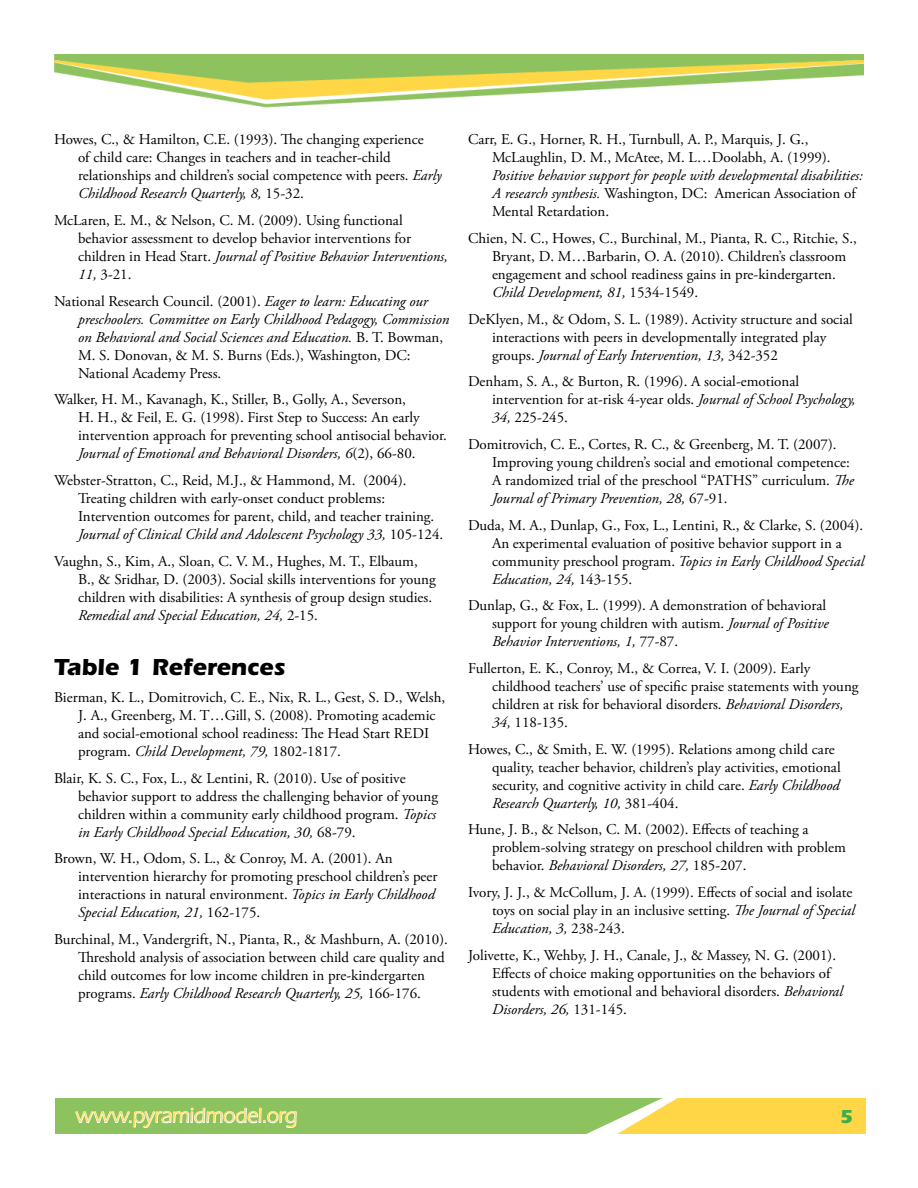
<style>
.page{position:relative;width:918px;height:1188px;background:#fff}
.page>*{position:absolute;margin:0;border:0;box-sizing:border-box;transform-origin:0 0}
.t1{font:700 24px "ITC Eras Std";color:#000}
.t2{font:21px "ITC Eras Std";letter-spacing:-.005em;color:#ffd646}
.t3{font:700 19.5px "ITC Eras Std";color:#41ad49}
.t4{font:15px/18px "Adobe Garamond Pro";color:#000}
.t5{font:italic 15px/18px "Adobe Garamond Pro";color:#000}
.s1{font-style:italic}
.s2{font-style:normal}
</style>
<div class="page">
<img style="left:54px;top:54px;width:810px;height:54px">
<div style="left:56px;top:1037px;width:856px;height:97px;background:#8dc35e"></div>
<svg style="left:586px;top:1098px;width:326px;height:36px;fill:#fff"></svg>
<svg style="left:617px;top:1098px;width:249px;height:36px;background:#f8d753"></svg>
<div style="left:0;top:946px;width:918px;height:152px;background:#fff"></div>
<svg style="left:75px;top:1107px;width:222px;height:21px"></svg>
<p class="t4" style="left:78px;top:131px;width:365px;text-indent:-24px">Howes, C., &amp; Hamilton, C.E. (1993). The changing experience<br>of child care: Changes in teachers and in teacher-child relationships and children’s social competence with peers. <span class="s1">Early Childhood Research Quarterly, 8,</span> 15-32.</p>
<p class="t4" style="left:78px;top:212px;width:371px;text-indent:-24px">McLaren, E. M., &amp; Nelson, C. M. (2009). Using functional behavior assessment to develop behavior interventions for children in Head Start. <span class="s1">Journal of Positive Behavior Interventions, 11,</span> 3-21.</p>
<p class="t5" style="left:78px;top:292px;width:373px;text-indent:-24px"><span class="s2">National Research Council. (2001).</span> Eager to learn: Educating our preschoolers. Committee on Early Childhood Pedagogy, Commission on Behavioral and Social Sciences and Education. <span class="s2">B. T. Bowman, M. S. Donovan, &amp; M. S. Burns (Eds.), Washington, DC:<br>National Academy Press.</span></p>
<p class="t4" style="left:78px;top:391px;width:370px;text-indent:-24px">Walker, H. M., Kavanagh, K., Stiller, B., Golly, A., Severson,<br>H. H., &amp; Feil, E. G. (1998). First Step to Success: An early intervention approach for preventing school antisocial behavior.<br><span class="s1">Journal of Emotional and Behavioral Disorders, 6</span>(2), 66-80.</p>
<p class="t4" style="left:78px;top:472px;width:367px;text-indent:-24px">Webster-Stratton, C., Reid, M.J., &amp; Hammond, M. (2004).<br>Treating children with early-onset conduct problems:<br>Intervention outcomes for parent, child, and teacher training.<br><span class="s1">Journal of Clinical Child and Adolescent Psychology 33,</span> 105-124.</p>
<p class="t4" style="left:78px;top:552px;width:359px;text-indent:-24px">Vaughn, S., Kim, A., Sloan, C. V. M., Hughes, M. T., Elbaum, B., &amp; Sridhar, D. (2003). Social skills interventions for young children with disabilities: A synthesis of group design studies.<br><span class="s1">Remedial and Special Education, 24,</span> 2-15.</p>
<h1 class="t1" style="left:54px;top:654px;width:233px">Table 1 References</h1>
<p class="t4" style="left:78px;top:689px;width:369px;text-indent:-24px">Bierman, K. L., Domitrovich, C. E., Nix, R. L., Gest, S. D., Welsh, J. A., Greenberg, M. T…Gill, S. (2008). Promoting academic and social-emotional school readiness: The Head Start REDI program. <span class="s1">Child Development, 79,</span> 1802-1817.</p>
<p class="t4" style="left:78px;top:770px;width:362px;text-indent:-24px">Blair, K. S. C., Fox, L., &amp; Lentini, R. (2010). Use of positive behavior support to address the challenging behavior of young children within a community early childhood program. <span class="s1">Topics in Early Childhood Special Education, 30,</span> 68-79.</p>
<p class="t4" style="left:78px;top:850px;width:361px;text-indent:-24px">Brown, W. H., Odom, S. L., &amp; Conroy, M. A. (2001). An intervention hierarchy for promoting preschool children’s peer interactions in natural environment. <span class="s1">Topics in Early Childhood Special Education, 21,</span> 162-175.</p>
<p class="t4" style="left:78px;top:931px;width:371px;text-indent:-24px">Burchinal, M., Vandergrift, N., Pianta, R., &amp; Mashburn, A. (2010).<br>Threshold analysis of association between child care quality and child outcomes for low income children in pre-kindergarten programs. <span class="s1">Early Childhood Research Quarterly, 25,</span> 166-176.</p>
<p class="t4" style="left:492px;top:131px;width:340px;text-indent:-24px">Carr, E. G., Horner, R. H., Turnbull, A. P., Marquis, J. G.,<br>McLaughlin, D. M., McAtee, M. L…Doolabh, A. (1999).</p>
<p class="t5" style="left:492px;top:167px;width:372px">Positive behavior support for people with developmental disabilities:<br>A research synthesis. <span class="s2">Washington, DC: American Association of<br>Mental Retardation.</span></p>
<p class="t4" style="left:492px;top:230px;width:366px;text-indent:-24px">Chien, N. C., Howes, C., Burchinal, M., Pianta, R. C., Ritchie, S., Bryant, D. M…Barbarin, O. A. (2010). Children’s classroom engagement and school readiness gains in pre-kindergarten.<br><span class="s1">Child Development, 81,</span> 1534-1549.</p>
<p class="t4" style="left:492px;top:311px;width:362px;text-indent:-24px">DeKlyen, M., &amp; Odom, S. L. (1989). Activity structure and social interactions with peers in developmentally integrated play groups. <span class="s1">Journal of Early Intervention, 13,</span> 342-352</p>
<p class="t4" style="left:492px;top:373px;width:365px;text-indent:-24px">Denham, S. A., &amp; Burton, R. (1996). A social-emotional intervention for at-risk 4-year olds. <span class="s1">Journal of School Psychology,<br>34,</span> 225-245.</p>
<p class="t4" style="left:492px;top:436px;width:363px;text-indent:-24px">Domitrovich, C. E., Cortes, R. C., &amp; Greenberg, M. T. (2007).<br>Improving young children’s social and emotional competence:<br>A randomized trial of the preschool “PATHS” curriculum. <span class="s1">The Journal of Primary Prevention, 28,</span> 67-91.</p>
<p class="t4" style="left:492px;top:516px;width:374px;text-indent:-24px">Duda, M. A., Dunlap, G., Fox, L., Lentini, R., &amp; Clarke, S. (2004).<br>An experimental evaluation of positive behavior support in a community preschool program. <span class="s1">Topics in Early Childhood Special Education, 24,</span> 143-155.</p>
<p class="t4" style="left:492px;top:597px;width:338px;text-indent:-24px">Dunlap, G., &amp; Fox, L. (1999). A demonstration of behavioral support for young children with autism. <span class="s1">Journal of Positive<br>Behavior Interventions, 1,</span> 77-87.</p>
<p class="t4" style="left:492px;top:660px;width:368px;text-indent:-24px">Fullerton, E. K., Conroy, M., &amp; Correa, V. I. (2009). Early childhood teachers’ use of specific praise statements with young children at risk for behavioral disorders. <span class="s1">Behavioral Disorders, 34,</span> 118-135.</p>
<p class="t4" style="left:492px;top:740px;width:350px;text-indent:-24px">Howes, C., &amp; Smith, E. W. (1995). Relations among child care quality, teacher behavior, children’s play activities, emotional security, and cognitive activity in child care. <span class="s1">Early Childhood Research Quarterly, 10,</span> 381-404.</p>
<p class="t4" style="left:492px;top:821px;width:355px;text-indent:-24px">Hune, J. B., &amp; Nelson, C. M. (2002). Effects of teaching a problem-solving strategy on preschool children with problem behavior. <span class="s1">Behavioral Disorders, 27,</span> 185-207.</p>
<p class="t4" style="left:492px;top:884px;width:364px;text-indent:-24px">Ivory, J. J., &amp; McCollum, J. A. (1999). Effects of social and isolate toys on social play in an inclusive setting. <span class="s1">The Journal of Special<br>Education, 3,</span> 238-243.</p>
<p class="t4" style="left:492px;top:946px;width:353px;text-indent:-24px">Jolivette, K., Wehby, J. H., Canale, J., &amp; Massey, N. G. (2001).<br>Effects of choice making opportunities on the behaviors of students with emotional and behavioral disorders. <span class="s1">Behavioral Disorders, 26,</span> 131-145.</p>
<h2 class="t2" style="left:76px;top:1104px;width:223px">www.pyramidmodel.org</h2>
<h3 class="t3" style="left:840px;top:1106px;width:15px">5</h3>
</div>
